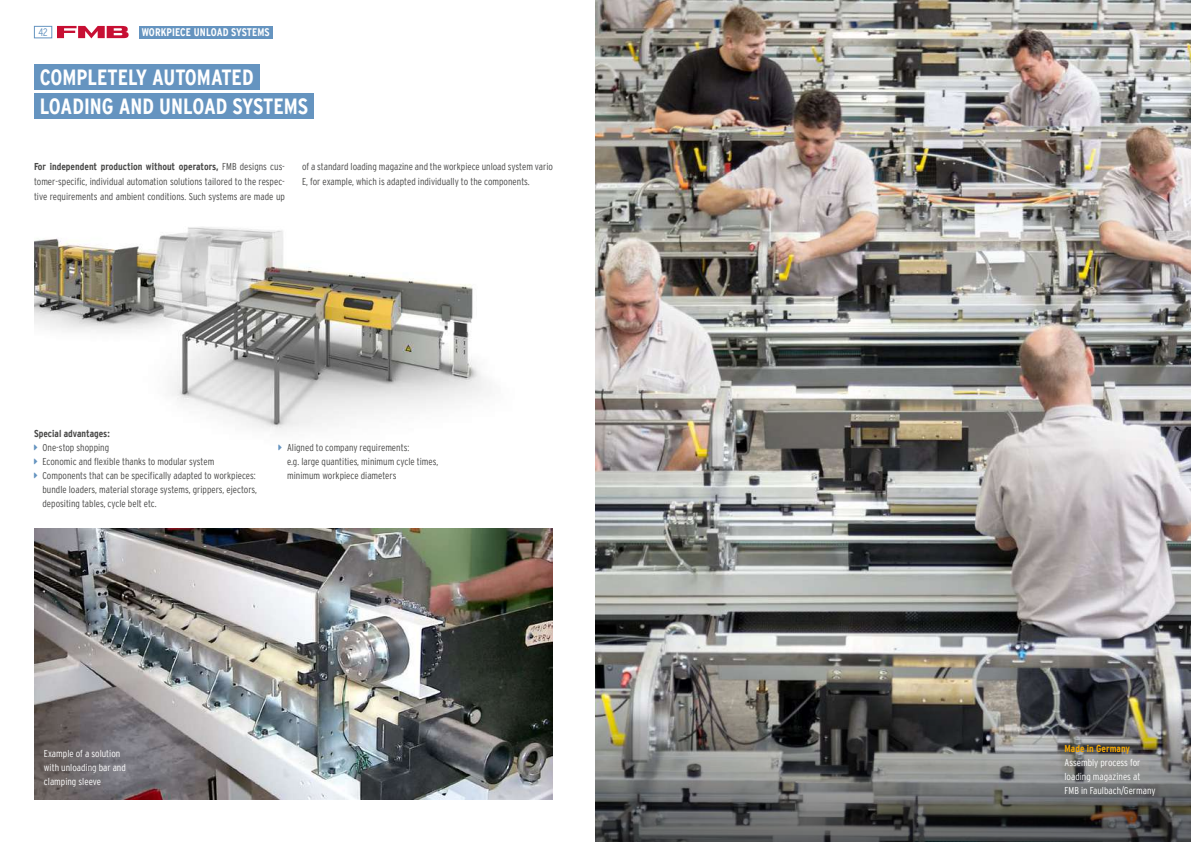
<style>
.page{position:relative;width:1191px;height:842px;background:#fff}
.page>*{position:absolute;margin:0;border:0;box-sizing:border-box;transform-origin:0 0}
.t1{font:700 condensed 22px/29.4px "Interstate";color:#fff}
.t2{font:700 condensed 11px "Interstate";letter-spacing:.01em;color:#fff}
.t3{font:300 condensed 11px "Interstate";color:#6594c0}
.t4{font:300 condensed 10px/14px "Interstate";color:#484847}
.t5{font:300 condensed 10px/14px "Interstate";color:#fff}
.t6{font:700 condensed 10px "Interstate";color:#484847}
.t7{font:700 condensed 10px "Interstate";color:#f4a702}
.s1{font-weight:700}
</style>
<div class="page">
<svg style="left:57px;top:26px;width:72px;height:12px"></svg>
<img style="left:34px;top:227px;width:452px;height:204px">
<div style="left:34px;top:26px;width:18px;height:12px;border:1px solid #6594c0"></div>
<div style="left:139px;top:26px;width:133px;height:12px;background:#6594c0"></div>
<div style="left:34px;top:64px;width:225px;height:26px;background:#6594c0"></div>
<div style="left:34px;top:94px;width:280px;height:25px;background:#6594c0"></div>
<img style="left:34px;top:529px;width:519px;height:270px">
<img style="left:595px;top:0;width:596px;height:700px">
<svg style="left:595px;top:700px;width:596px;height:142px;background:#636361"></svg>
<svg style="left:971px;top:29px;width:4px;height:6px"></svg>
<p class="t3" style="left:38px;top:26px;width:11px">42</p>
<p class="t2" style="left:142px;top:26px;width:129px">WORKPIECE UNLOAD SYSTEMS</p>
<h1 class="t1" style="left:40px;top:62px;width:270px">COMPLETELY AUTOMATED<br>LOADING AND UNLOAD SYSTEMS</h1>
<p class="t4" style="left:34px;top:158px;width:252px;line-height:15px;text-align:justify"><span class="s1">For independent production without operators,</span> FMB designs cus&shy;tomer-specific, individual automation solutions tailored to the respec&shy;tive requirements and ambient conditions. Such systems are made up</p>
<p class="t4" style="left:302px;top:158px;width:252px;line-height:15px">of a standard loading magazine and the workpiece unload system vario<br>E, for example, which is adapted individually to the components.</p>
<p class="t6" style="left:34px;top:428px;width:77px">Special advantages:</p>
<p class="t4" style="left:43px;top:440px;width:216px">One-stop shopping<br>Economic and flexible thanks to modular system Components that can be specifically adapted to workpieces: bundle loaders, material storage systems, grippers, ejectors, depositing tables, cycle belt etc.</p>
<p class="t4" style="left:287px;top:440px;width:153px">Aligned to company requirements:<br>e.g. large quantities, minimum cycle times, minimum workpiece diameters</p>
<p class="t5" style="left:44px;top:747px;width:83px">Example of a solution with unloading bar and clamping sleeve</p>
<p class="t7" style="left:1064px;top:743px;width:67px">Made in Germany</p>
<p class="t5" style="left:1064px;top:756px;width:93px">Assembly process for loading magazines at<br>FMB in Faulbach/Germany</p>
</div>
